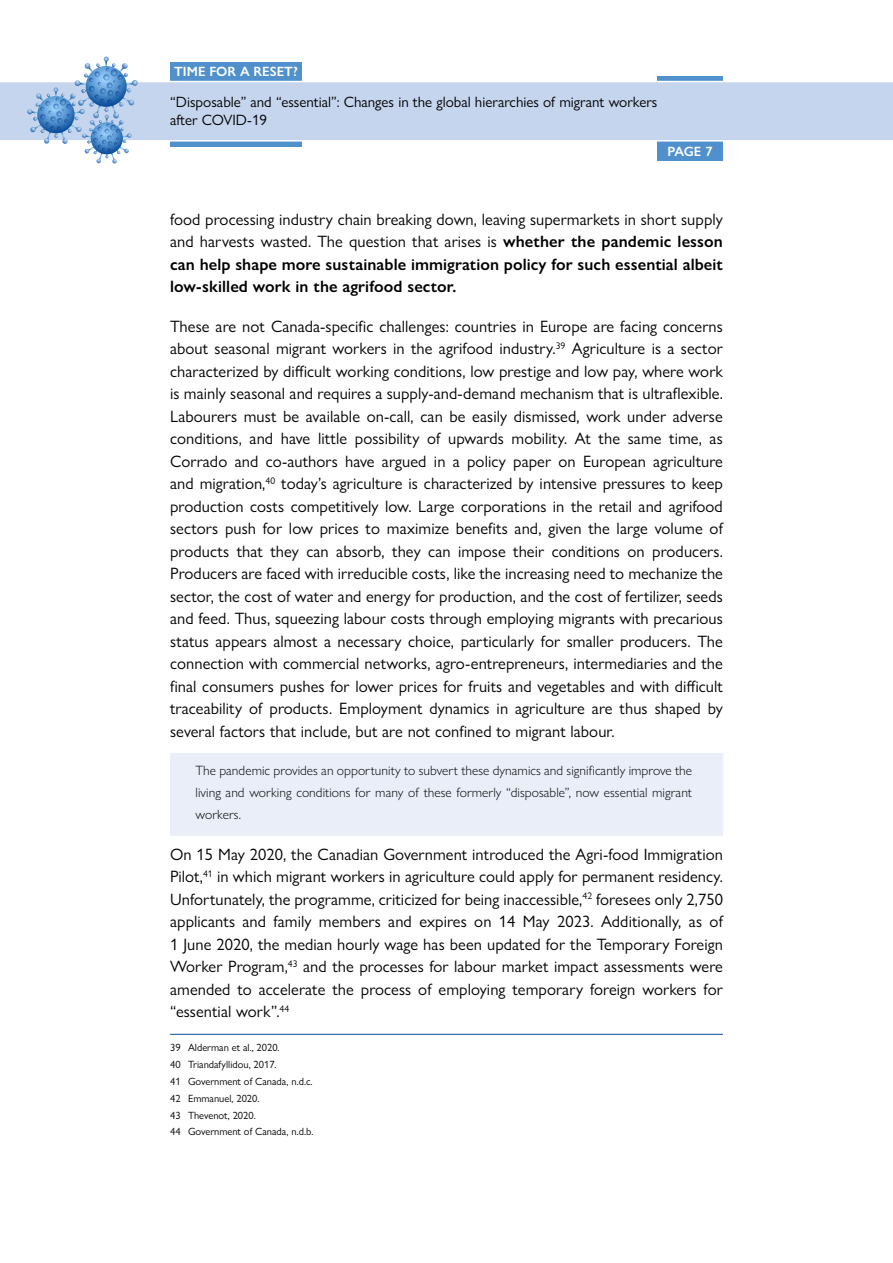
<style>
.page{position:relative;width:893px;height:1263px;background:#fff}
.page>*{position:absolute;margin:0;border:0;box-sizing:border-box;transform-origin:0 0}
.Body_text{font:16.5px/22.5px "Gill Sans Nova";letter-spacing:.005em;color:#000;text-align:justify}
.Body_text-2{font:600 16.5px/22.5px "Gill Sans Nova";letter-spacing:.005em;color:#000;text-align:justify}
.t1{font:15px/18px "Gill Sans Nova";color:#000}
.boxed_text_inline{font:300 13.5px/21.8px "Gill Sans Nova";letter-spacing:.005em;color:#000;text-align:justify}
.t2{font:600 13.5px "Gill Sans Nova";color:#fff}
.footnote{font:10.5px "Gill Sans Nova";color:#000}
.s1{font-weight:400}
</style>
<div class="page">
<div style="left:657px;top:76px;width:66px;height:85px;background:#5091cd"></div>
<div style="left:170px;top:62px;width:132px;height:84px;background:#5091cd"></div>
<div style="left:0;top:81px;width:893px;height:61px;background:#c6d5ee"></div>
<svg style="left:27px;top:57px;width:111px;height:106px"></svg>
<div style="left:170px;top:753px;width:553px;height:82px;background:#e9eef8"></div>
<hr style="left:170px;top:1034px;width:553px;height:1px;background:#084b9a">
<p class="t2" style="left:174px;top:63px;width:125px">TIME FOR A RESET?</p>
<p class="t1" style="left:170px;top:93px;width:489px">“Disposable” and “essential”: Changes in the global hierarchies of migrant workers after COVID-19</p>
<p class="t2" style="left:667px;top:143px;width:47px">PAGE 7</p>
<p class="Body_text-2" style="left:170px;top:208px;width:554px"><span class="s1">food processing industry chain breaking down, leaving supermarkets in short supply and harvests wasted. The question that arises is</span> whether the pandemic lesson can help shape more sustainable immigration policy for such essential albeit low-skilled work in the agrifood sector.</p>
<p class="Body_text" style="left:170px;top:315px;width:554px">These are not Canada-specific challenges: countries in Europe are facing concerns about seasonal migrant workers in the agrifood industry.<sup>39</sup> Agriculture is a sector characterized by difficult working conditions, low prestige and low pay, where work is mainly seasonal and requires a supply-and-demand mechanism that is ultraflexible.<br>Labourers must be available on-call, can be easily dismissed, work under adverse conditions, and have little possibility of upwards mobility. At the same time, as Corrado and co-authors have argued in a policy paper on European agriculture and migration,<sup>40</sup> today’s agriculture is characterized by intensive pressures to keep production costs competitively low. Large corporations in the retail and agrifood sectors push for low prices to maximize benefits and, given the large volume of products that they can absorb, they can impose their conditions on producers.<br>Producers are faced with irreducible costs, like the increasing need to mechanize the sector, the cost of water and energy for production, and the cost of fertilizer, seeds and feed. Thus, squeezing labour costs through employing migrants with precarious status appears almost a necessary choice, particularly for smaller producers. The connection with commercial networks, agro-entrepreneurs, intermediaries and the final consumers pushes for lower prices for fruits and vegetables and with difficult traceability of products. Employment dynamics in agriculture are thus shaped by several factors that include, but are not confined to migrant labour.</p>
<p class="boxed_text_inline" style="left:196px;top:760px;width:498px">The pandemic provides an opportunity to subvert these dynamics and significantly improve the living and working conditions for many of these formerly “disposable”, now essential migrant workers.</p>
<p class="Body_text" style="left:170px;top:842px;width:554px">On 15 May 2020, the Canadian Government introduced the Agri-food Immigration Pilot,<sup>41</sup> in which migrant workers in agriculture could apply for permanent residency.<br>Unfortunately, the programme, criticized for being inaccessible,<sup>42</sup> foresees only 2,750 applicants and family members and expires on 14 May 2023. Additionally, as of 1 June 2020, the median hourly wage has been updated for the Temporary Foreign Worker Program,<sup>43</sup> and the processes for labour market impact assessments were amended to accelerate the process of employing temporary foreign workers for “essential work”.<sup>44</sup></p>
<p class="footnote" style="left:170px;top:1041px;width:111px">39 Alderman et al., 2020.</p>
<p class="footnote" style="left:170px;top:1058px;width:108px">40 Triandafyllidou, 2017.</p>
<p class="footnote" style="left:170px;top:1075px;width:144px">41 Government of Canada, n.d.c.</p>
<p class="footnote" style="left:170px;top:1092px;width:91px">42 Emmanuel, 2020.</p>
<p class="footnote" style="left:170px;top:1108px;width:87px">43 Thevenot, 2020.</p>
<p class="footnote" style="left:170px;top:1125px;width:145px">44 Government of Canada, n.d.b.</p>
</div>
